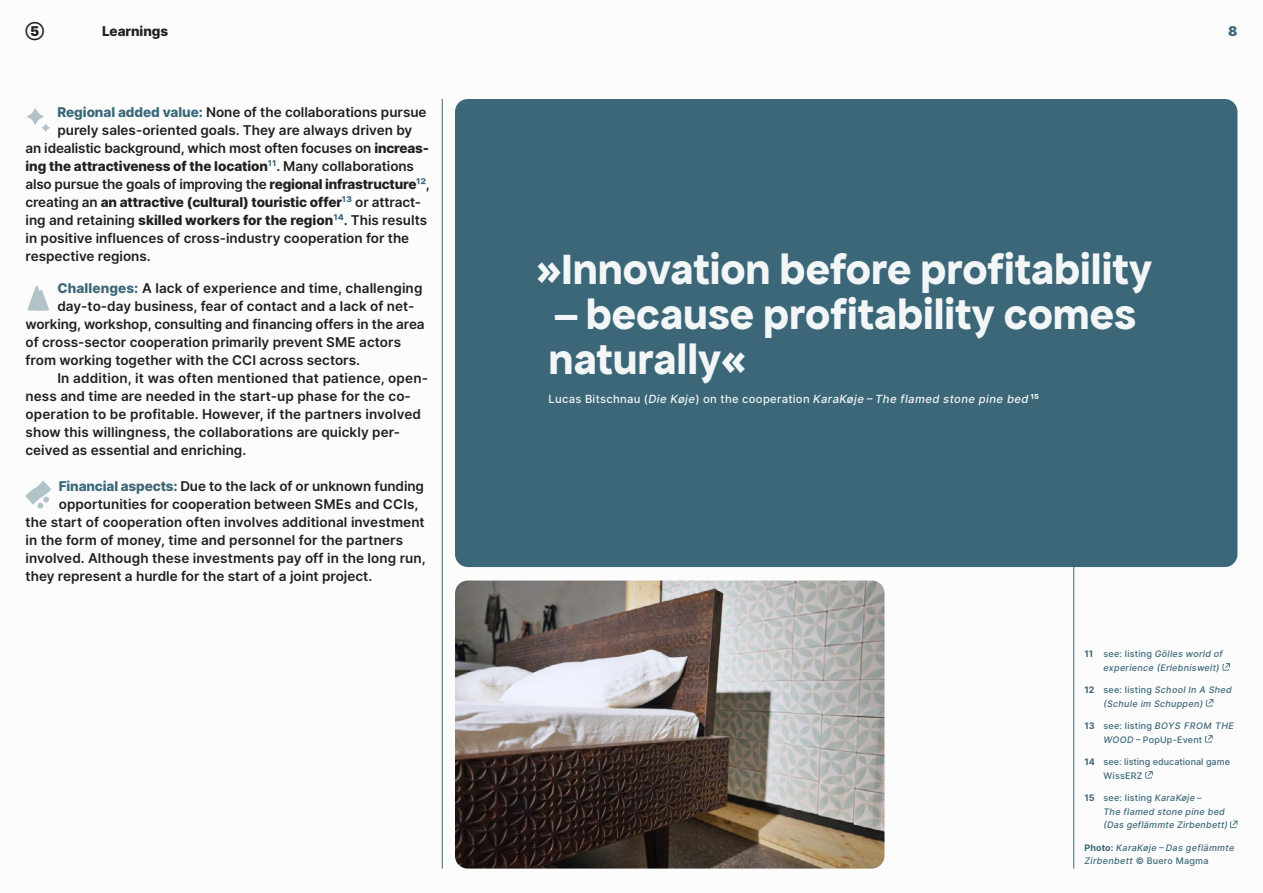
<style>
.page{position:relative;width:1263px;height:893px;background:#fff}
.page>*{position:absolute;margin:0;border:0;box-sizing:border-box;transform-origin:0 0}
.t1{font:700 45px/45px "Apfel Grotezk";color:#f3f6f7}
.t2{font:600 13.5px "Inter";color:#202020}
.t3{font:800 13.5px "Inter";letter-spacing:-.005em;color:#202020}
.t4{font:900 13.5px "Inter";color:#202020}
.t5{font:900 13.5px "Inter";color:#3b6778}
.t6{font:italic 500 11.25px "Inter";letter-spacing:.035em;color:#f3f6f7}
.t7{font:italic 500 9px/13.5px "Inter";letter-spacing:.03em;color:#3b6778}
.t8{font:500 9px/13.5px "Inter";letter-spacing:.025em;color:#3b6778}
.t9{font:500 9px/13.5px "Inter";letter-spacing:.005em;color:#3b6778}
.s1{font-weight:800;color:#3b6778}
.s2{font-weight:800}
.s3{font-weight:700;color:#3b6778}
.s4{font-weight:600}
.s5{font-style:normal}
.s6{font-weight:700;font-style:normal}
.s7{font-weight:700}
.s8{font-style:italic}
</style>
<div class="page">
<svg style="left:26px;top:108px;width:24px;height:24px"></svg>
<svg style="left:27px;top:286px;width:22px;height:25px"></svg>
<svg style="left:25px;top:480px;width:26px;height:29px"></svg>
<hr style="left:1073px;top:189px;width:1px;height:680px;background:#3b6778">
<hr style="left:442px;top:99px;width:1px;height:770px;background:#3b6778">
<div style="left:455px;top:99px;width:782px;height:468px;background:#3b6778;border-radius:13px"></div>
<img style="left:455px;top:580px;width:429px;height:289px">
<svg style="left:1222px;top:663px;width:8px;height:8px"></svg>
<svg style="left:1206px;top:699px;width:7px;height:8px"></svg>
<svg style="left:1205px;top:735px;width:7px;height:8px"></svg>
<svg style="left:1145px;top:771px;width:8px;height:8px"></svg>
<svg style="left:1230px;top:821px;width:7px;height:7px"></svg>
<p class="t4" style="left:26px;top:21px;width:20px">➄</p>
<p class="t3" style="left:102px;top:21px;width:68px">Learnings</p>
<p class="t5" style="left:1228px;top:21px;width:11px">8</p>
<p class="t2" style="left:57px;top:102px;width:371px"><span class="s1">Regional added value:</span> None of the collaborations pursue</p>
<p class="t2" style="left:57px;top:120px;width:356px">purely sales-oriented goals. They are always driven by</p>
<p class="t2" style="left:26px;top:138px;width:405px">an idealistic background, which most often focuses on <span class="s2">increas-</span></p>
<p class="t3" style="left:26px;top:156px;width:390px">ing the attractiveness of the location<span class="s3">11</span><span class="s4">. Many collaborations</span></p>
<p class="t2" style="left:26px;top:174px;width:406px">also pursue the goals of improving the <span class="s2">regional infrastructure</span><span class="s3">12</span>,</p>
<p class="t3" style="left:26px;top:192px;width:397px"><span class="s4">creating an</span> an attractive (cultural) touristic offer<span class="s3">13</span> <span class="s4">or attract-</span></p>
<p class="t2" style="left:26px;top:210px;width:403px">ing and retaining <span class="s2">skilled workers for the region</span><span class="s3">14</span>. This results</p>
<p class="t2" style="left:26px;top:228px;width:385px">in positive influences of cross-industry cooperation for the</p>
<p class="t2" style="left:26px;top:246px;width:127px">respective regions.</p>
<p class="t2" style="left:57px;top:278px;width:366px"><span class="s1">Challenges:</span> A lack of experience and time, challenging</p>
<p class="t2" style="left:57px;top:296px;width:359px">day-to-day business, fear of contact and a lack of net-</p>
<p class="t2" style="left:26px;top:314px;width:401px">working, workshop, consulting and financing offers in the area</p>
<p class="t2" style="left:26px;top:332px;width:377px">of cross-sector cooperation primarily prevent SME actors</p>
<p class="t2" style="left:26px;top:350px;width:336px">from working together with the CCI across sectors.</p>
<p class="t2" style="left:57px;top:368px;width:372px">In addition, it was often mentioned that patience, open-</p>
<p class="t2" style="left:26px;top:386px;width:385px">ness and time are needed in the start-up phase for the co-</p>
<p class="t2" style="left:26px;top:404px;width:397px">operation to be profitable. However, if the partners involved</p>
<p class="t2" style="left:26px;top:422px;width:376px">show this willingness, the collaborations are quickly per-</p>
<p class="t2" style="left:26px;top:440px;width:222px">ceived as essential and enriching.</p>
<p class="t2" style="left:59px;top:476px;width:367px"><span class="s1">Financial aspects:</span> Due to the lack of or unknown funding</p>
<p class="t2" style="left:59px;top:494px;width:361px">opportunities for cooperation between SMEs and CCIs,</p>
<p class="t2" style="left:26px;top:512px;width:401px">the start of cooperation often involves additional investment</p>
<p class="t2" style="left:26px;top:530px;width:379px">in the form of money, time and personnel for the partners</p>
<p class="t2" style="left:26px;top:548px;width:402px">involved. Although these investments pay off in the long run,</p>
<p class="t2" style="left:26px;top:566px;width:348px">they represent a hurdle for the start of a joint project.</p>
<h1 class="t1" style="left:536px;top:246px;width:618px">»Innovation before profitability</h1>
<h1 class="t1" style="left:548px;top:291px;width:589px">– because profitability comes naturally«</h1>
<p class="t6" style="left:549px;top:390px;width:492px"><span class="s5">Lucas Bitschnau (</span>Die Køje<span class="s5">) on the cooperation</span> KaraKøje – The flamed stone pine bed <span class="s6">15</span></p>
<p class="t7" style="left:1103px;top:647px;width:121px;text-indent:-19px"><span class="s6">11</span> <span class="s5">see: listing</span> Gölles world of experience (Erlebniswelt)</p>
<p class="t7" style="left:1103px;top:683px;width:130px;text-indent:-19px"><span class="s6">12</span> <span class="s5">see: listing</span> School In A Shed (Schule im Schuppen)</p>
<p class="t8" style="left:1103px;top:719px;width:132px;text-indent:-19px"><span class="s7">13</span> see: listing <span class="s8">BOYS FROM THE<br>WOOD</span> – PopUp-Event</p>
<p class="t9" style="left:1103px;top:755px;width:128px;text-indent:-19px"><span class="s7">14</span> see: listing educational game<br>WissERZ</p>
<p class="t7" style="left:1103px;top:791px;width:126px;text-indent:-19px"><span class="s6">15</span> <span class="s5">see: listing</span> KaraKøje –<br>The flamed stone pine bed (Das geflämmte Zirbenbett)</p>
<p class="t7" style="left:1084px;top:840px;width:152px"><span class="s6">Photo:</span> KaraKøje – Das geflämmte<br>Zirbenbett <span class="s5">© Buero Magma</span></p>
</div>
